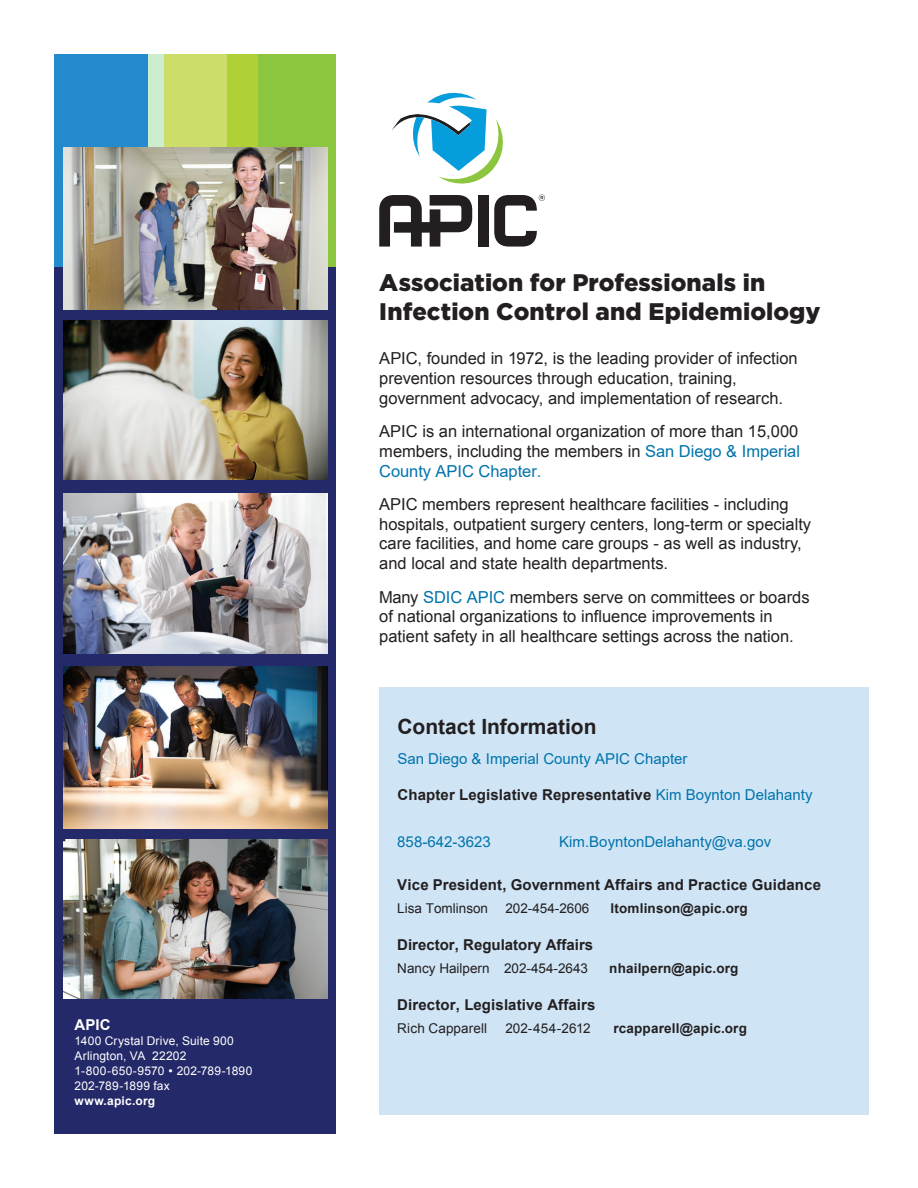
<style>
.page{position:relative;width:918px;height:1188px;background:#fff}
.page>*{position:absolute;margin:0;border:0;box-sizing:border-box;transform-origin:0 0}
.Page_Header{font:900 24px/28.8px "Gotham";letter-spacing:.005em;color:#231f20}
.t1{font:700 21px "Arial";color:#231f20}
.Page_Header-2{font:16.5px/19.8px "Arial";color:#231f20}
.t2{font:700 15px "Arial";letter-spacing:.01em;color:#231f20}
.t3{font:15px "Arial";color:#0073ab}
.t4{font:700 15px "Arial";color:#fff}
.t5{font:13.5px "Arial";color:#231f20}
.t6{font:700 13.5px "Arial";letter-spacing:.015em;color:#231f20}
.t7{font:12px "Arial";letter-spacing:.015em;color:#fff}
.t8{font:700 12px "Arial";letter-spacing:.02em;color:#fff}
.s1{font-family:"Gotham"}
.s2{color:#0073ab}
.s3{font-weight:400;color:#0073ab}
</style>
<div class="page">
<div style="left:379px;top:687px;width:489px;height:428px;background:#cfe5f6"></div>
<div style="left:54px;top:54px;width:282px;height:1080px;background:#242969"></div>
<div style="left:148px;top:54px;width:98px;height:213px;background:#ccdd69"></div>
<svg style="left:54px;top:54px;width:109px;height:213px;background:#3996cd"></svg>
<div style="left:242px;top:54px;width:94px;height:213px;background:#8bc63e"></div>
<div style="left:228px;top:54px;width:30px;height:213px;background:#b0d136"></div>
<img style="left:64px;top:148px;width:263px;height:162px">
<img style="left:64px;top:321px;width:263px;height:158px">
<img style="left:64px;top:494px;width:263px;height:159px">
<img style="left:64px;top:666px;width:263px;height:162px">
<img style="left:64px;top:839px;width:263px;height:159px">
<div style="left:478px;top:195px;width:10px;height:52px;background:#231f20"></div>
<svg style="left:494px;top:194px;width:51px;height:53px"></svg>
<svg style="left:379px;top:195px;width:93px;height:52px"></svg>
<svg style="left:392px;top:92px;width:111px;height:92px"></svg>
<p class="t4" style="left:75px;top:1015px;width:38px">APIC</p>
<p class="t7" style="left:75px;top:1033px;width:161px">1400 Crystal Drive, Suite 900</p>
<p class="t7" style="left:75px;top:1048px;width:113px">Arlington, VA 22202</p>
<p class="t7" style="left:75px;top:1063px;width:179px">1-800-650-9570 <span class="s1">•</span> 202-789-1890</p>
<p class="t7" style="left:75px;top:1078px;width:97px">202-789-1899 fax</p>
<p class="t8" style="left:75px;top:1093px;width:82px">www.apic.org</p>
<p class="Page_Header" style="left:379px;top:268px;width:443px">Association for Professionals in<br>Infection Control and Epidemiology</p>
<p class="Page_Header-2" style="left:379px;top:349px;width:420px">APIC, founded in 1972, is the leading provider of infection prevention resources through education, training, government advocacy, and implementation of research.</p>
<p class="Page_Header-2" style="left:379px;top:421px;width:422px;text-align:justify">APIC is an international organization of more than 15,000 members, including the members in <span class="s2">San Diego &amp; Imperial County APIC Chapter.</span></p>
<p class="Page_Header-2" style="left:379px;top:494px;width:433px">APIC members represent healthcare facilities - including hospitals, outpatient surgery centers, long-term or specialty care facilities, and home care groups - as well as industry, and local and state health departments.</p>
<p class="Page_Header-2" style="left:379px;top:587px;width:432px">Many <span class="s2">SDIC APIC</span> members serve on committees or boards of national organizations to influence improvements in patient safety in all healthcare settings across the nation.</p>
<p class="t1" style="left:397px;top:712px;width:201px">Contact Information</p>
<p class="t3" style="left:397px;top:748px;width:292px">San Diego &amp; Imperial County APIC Chapter</p>
<p class="t2" style="left:397px;top:785px;width:417px">Chapter Legislative Representative <span class="s3">Kim Boynton Delahanty</span></p>
<p class="t3" style="left:559px;top:831px;width:213px">Kim.BoyntonDelahanty@va.gov</p>
<p class="t2" style="left:397px;top:875px;width:425px">Vice President, Government Affairs and Practice Guidance</p>
<p class="t5" style="left:397px;top:900px;width:92px">Lisa Tomlinson</p>
<p class="t5" style="left:505px;top:900px;width:86px">202-454-2606</p>
<p class="t6" style="left:610px;top:900px;width:139px">ltomlinson@apic.org</p>
<p class="t2" style="left:397px;top:935px;width:197px">Director, Regulatory Affairs</p>
<p class="t5" style="left:397px;top:960px;width:192px">Nancy Hailpern 202-454-2643</p>
<p class="t6" style="left:609px;top:960px;width:131px">nhailpern@apic.org</p>
<p class="t2" style="left:397px;top:994px;width:200px">Director, Legislative Affairs</p>
<p class="t5" style="left:397px;top:1020px;width:91px">Rich Capparell</p>
<p class="t5" style="left:505px;top:1020px;width:87px">202-454-2612</p>
<p class="t6" style="left:613px;top:1020px;width:135px">rcapparell@apic.org</p>
</div>
